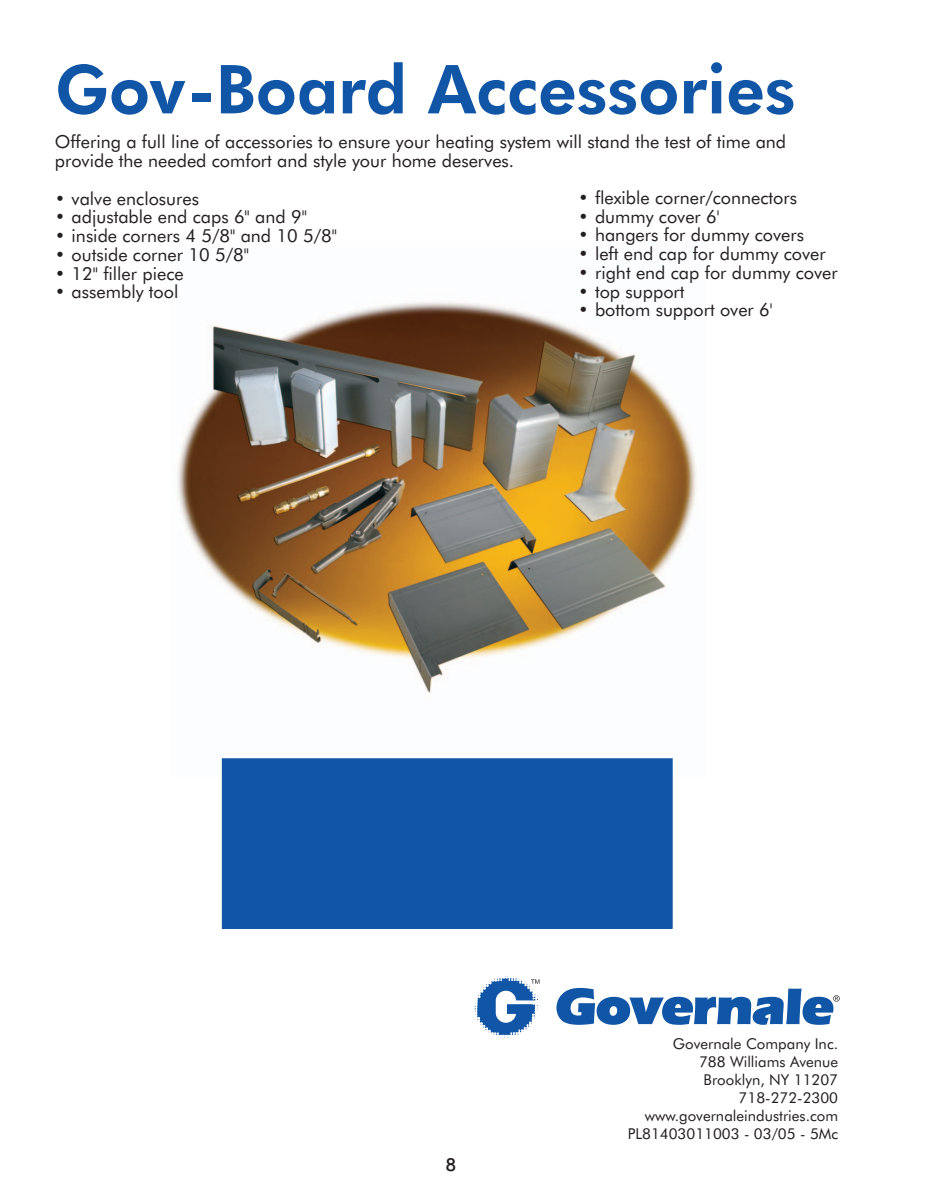
<style>
.page{position:relative;width:927px;height:1192px;background:#fff}
.page>*{position:absolute;margin:0;border:0;box-sizing:border-box;transform-origin:0 0}
.t1{font:800 67.5px "Futura BT";color:#1055a6}
.t2{font:18px/18.8px "Futura BT";color:#231f20}
.t3{font:500 18px "Futura BT";color:#231f20}
.t4{font:15px/18px "Futura BT";color:#231f20;text-align:right}
</style>
<div class="page">
<img style="left:177px;top:302px;width:520px;height:474px">
<div style="left:222px;top:758px;width:450px;height:169px;background:#1055a6"></div>
<div style="left:222px;top:758px;width:450px;height:170px;border:2px solid #1055a6"></div>
<svg style="left:474px;top:975px;width:65px;height:62px"></svg>
<svg style="left:556px;top:987px;width:283px;height:37px"></svg>
<h1 class="t1" style="left:55px;top:61px;width:742px">Gov-Board Accessories</h1>
<p class="t2" style="left:55px;top:134px;width:733px">Offering a full line of accessories to ensure your heating system will stand the test of time and provide the needed comfort and style your home deserves.</p>
<p class="t2" style="left:55px;top:190px;width:146px">• valve enclosures</p>
<p class="t2" style="left:55px;top:209px;width:253px">• adjustable end caps 6" and 9"</p>
<p class="t2" style="left:55px;top:228px;width:284px">• inside corners 4 5/8" and 10 5/8"</p>
<p class="t2" style="left:55px;top:246px;width:196px">• outside corner 10 5/8"</p>
<p class="t2" style="left:55px;top:265px;width:130px">• 12" filler piece</p>
<p class="t2" style="left:55px;top:284px;width:125px">• assembly tool</p>
<p class="t2" style="left:578px;top:189px;width:220px">• flexible corner/connectors</p>
<p class="t2" style="left:578px;top:208px;width:143px">• dummy cover 6'</p>
<p class="t2" style="left:578px;top:227px;width:227px">• hangers for dummy covers</p>
<p class="t2" style="left:578px;top:245px;width:249px">• left end cap for dummy cover</p>
<p class="t2" style="left:578px;top:264px;width:261px">• right end cap for dummy cover</p>
<p class="t2" style="left:578px;top:283px;width:108px">• top support</p>
<p class="t2" style="left:578px;top:302px;width:196px">• bottom support over 6'</p>
<p class="t3" style="left:445px;top:1156px;width:12px">8</p>
<p class="t4" style="left:627px;top:1035px;width:212px">Governale Company Inc.<br>788 Williams Avenue<br>Brooklyn, NY 11207<br>718-272-2300 www.governaleindustries.com<br>PL81403011003 - 03/05 - 5Mc</p>
</div>
